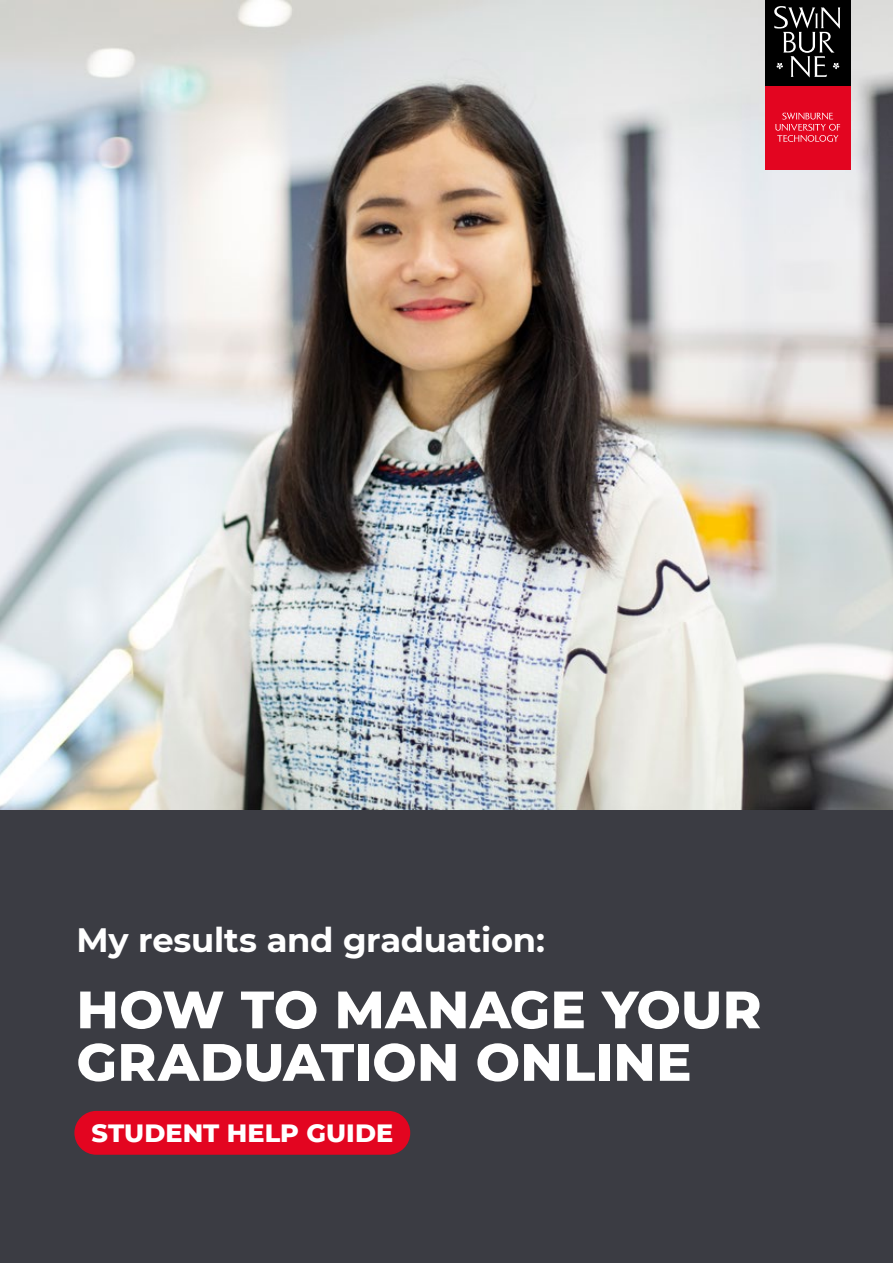
<style>
.page{position:relative;width:893px;height:1263px;background:#fff}
.page>*{position:absolute;margin:0;border:0;box-sizing:border-box;transform-origin:0 0}
.t1{font:800 52.5px/52.5px "Montserrat";letter-spacing:.005em;color:#fff}
.t2{font:700 33.75px "Montserrat";letter-spacing:-.01em;color:#fff}
.t3{font:800 25.5px "Montserrat";letter-spacing:.005em;color:#fff}
</style>
<div class="page">
<img style="left:0;top:0;width:893px;height:811px">
<div style="left:0;top:811px;width:893px;height:452px;background:#3b3c43"></div>
<div style="left:74px;top:1111px;width:336px;height:44px;background:#e30520;border-radius:22px"></div>
<div style="left:765px;top:85px;width:85px;height:85px;background:#e30520"></div>
<svg style="left:775px;top:113px;width:65px;height:29px"></svg>
<div style="left:765px;top:0;width:85px;height:85px;background:#000"></div>
<svg style="left:774px;top:6px;width:66px;height:72px"></svg>
<p class="t2" style="left:77px;top:915px;width:470px">My results and graduation:</p>
<p class="t1" style="left:77px;top:980px;width:686px">HOW TO MANAGE YOUR<br>GRADUATION ONLINE</p>
<p class="t3" style="left:91px;top:1114px;width:303px">STUDENT HELP GUIDE</p>
</div>
